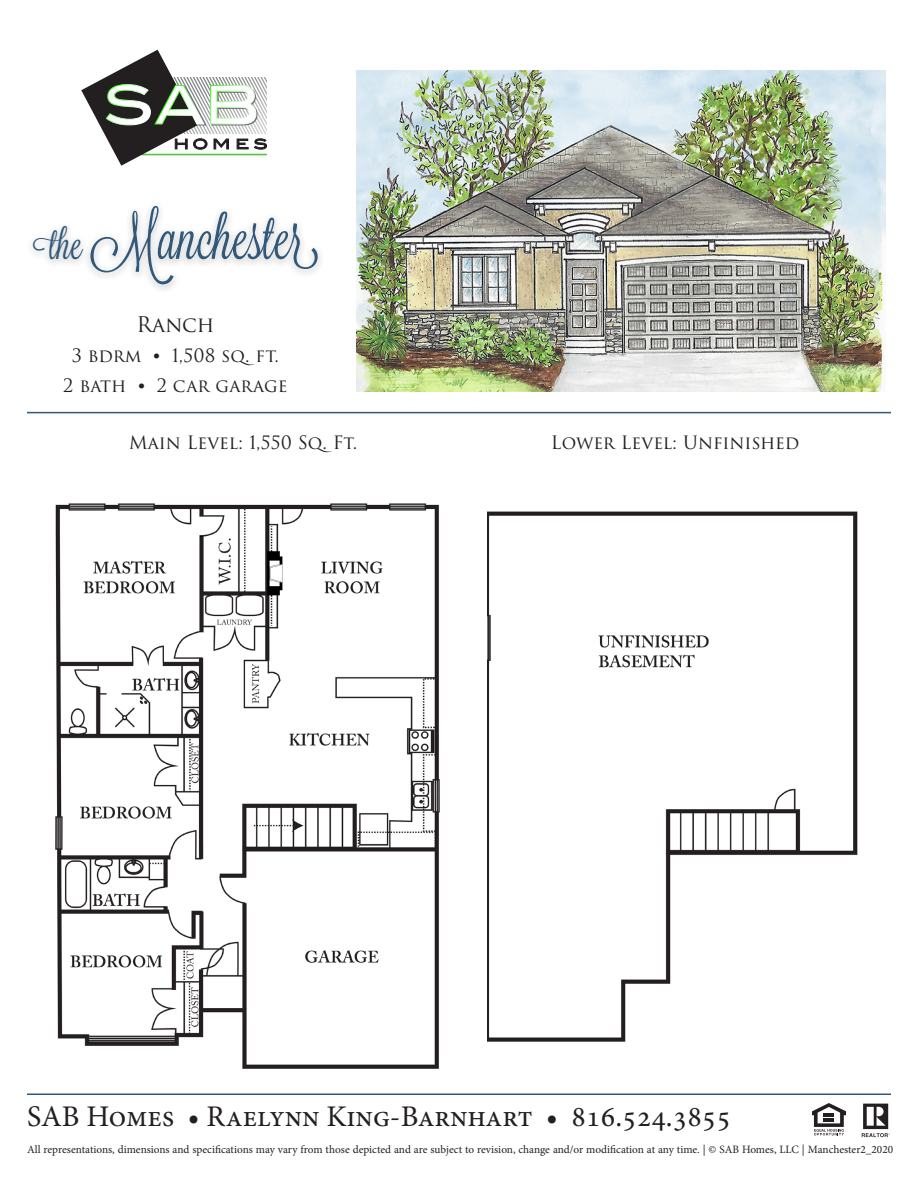
<style>
.page{position:relative;width:918px;height:1188px;background:#fff}
.page>*{position:absolute;margin:0;border:0;box-sizing:border-box;transform-origin:0 0}
.t1{font:60px "Lavanderia";color:#305879}
.t2{font:30px "Minion Pro";color:#231f20}
.t3{font:21px "Trajan Pro";color:#231f20}
.t4{font:18px "Trajan Pro 3";color:#231f20}
.t5{font:11.25px "Minion Pro";color:#231f20}
.s1{font-size:42px}
.s2{font-family:"Adobe Garamond Pro"}
</style>
<div class="page">
<img style="left:55px;top:503px;width:385px;height:566px">
<svg style="left:81px;top:50px;width:186px;height:116px"></svg>
<hr style="left:27px;top:412px;width:864px;height:1px;background:#305879">
<hr style="left:27px;top:1094px;width:864px;height:1px;background:#305879">
<div style="left:811px;top:1102px;width:36px;height:36px;background:linear-gradient(to right,#fff,#fff)"></div>
<svg style="left:812px;top:1103px;width:34px;height:32px"></svg>
<hr style="left:824px;top:1118px;width:10px;height:4px;background:#231f20">
<svg style="left:862px;top:1104px;width:28px;height:33px"></svg>
<img style="left:357px;top:71px;width:528px;height:321px">
<div style="left:24px;top:197px;width:303px;height:97px;background:#fff;opacity:.75"></div>
<img style="left:487px;top:511px;width:371px;height:531px">
<p class="t1" style="left:33px;top:203px;width:287px"><span class="s1">the</span> Manchester</p>
<p class="t3" style="left:136px;top:311px;width:80px">Ranch</p>
<p class="t4" style="left:72px;top:343px;width:209px">3 bdrm <span class="s2">•</span> 1,508 sq. ft.</p>
<p class="t4" style="left:63px;top:373px;width:226px">2 bath <span class="s2">•</span> 2 car garage</p>
<p class="t4" style="left:129px;top:430px;width:230px">Main Level: 1,550 Sq. Ft.</p>
<p class="t4" style="left:551px;top:430px;width:250px">Lower Level: Unfinished</p>
<p class="t2" style="left:27px;top:1096px;width:706px">SAB Homes • Raelynn King-Barnhart • 816.524.3855</p>
<p class="t5" style="left:27px;top:1142px;width:868px">All representations, dimensions and specifications may vary from those depicted and are subject to revision, change and/or modification at any time. | © SAB Homes, LLC | Manchester2_2020</p>
</div>
